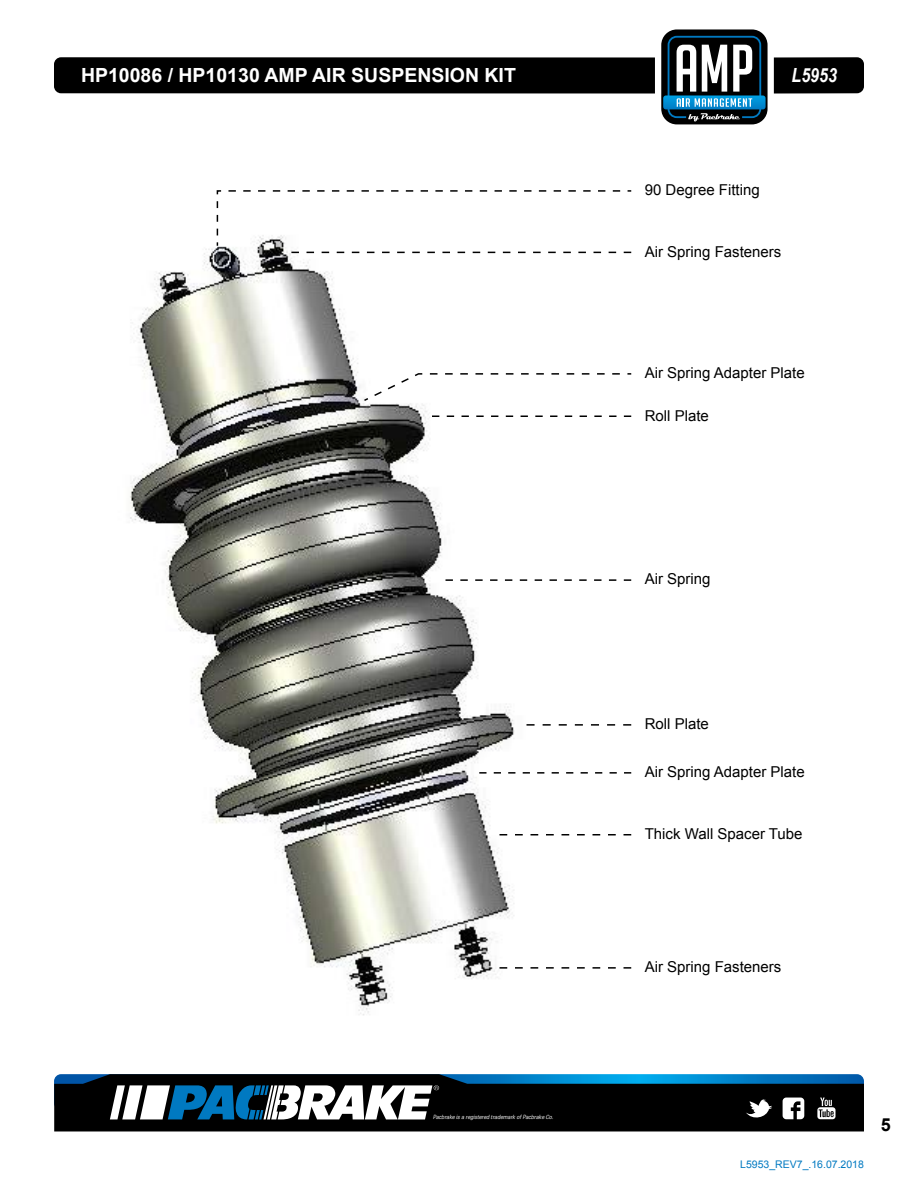
<style>
.page{position:relative;width:918px;height:1188px;background:#fff}
.page>*{position:absolute;margin:0;border:0;box-sizing:border-box;transform-origin:0 0}
.t1{font:700 19.5px "Arial";color:#fff}
.t2{font:italic 700 19.5px "Arial Narrow";color:#fff}
.t3{font:700 18px "Arial";color:#000}
.t4{font:15px "Arial";color:#000}
.t5{font:10.5px "Arial";color:#0079c1}
.t6{font:italic 300 6px "Brown";letter-spacing:-.025em;color:#fff}
</style>
<div class="page">
<div style="left:661px;top:29px;width:107px;height:95px;background:#000;border-radius:16px"></div>
<div style="left:54px;top:57px;width:601px;height:37px;background:#000"></div>
<div style="left:774px;top:57px;width:90px;height:37px;background:#000"></div>
<svg style="left:663px;top:36px;width:103px;height:85px"></svg>
<div style="left:54px;top:1121px;width:810px;height:10px;background:#000"></div>
<svg style="left:54px;top:1074px;width:810px;height:47px"></svg>
<img style="left:130px;top:248px;width:502px;height:768px">
<svg style="left:216px;top:190px;width:416px;height:63px"></svg>
<svg style="left:362px;top:372px;width:270px;height:30px"></svg>
<svg style="left:432px;top:415px;width:199px;height:2px"></svg>
<svg style="left:446px;top:579px;width:185px;height:2px"></svg>
<svg style="left:526px;top:724px;width:105px;height:2px"></svg>
<svg style="left:479px;top:772px;width:152px;height:2px"></svg>
<svg style="left:500px;top:834px;width:131px;height:1px"></svg>
<svg style="left:500px;top:967px;width:131px;height:2px"></svg>
<h1 class="t1" style="left:81px;top:62px;width:436px">HP10086 / HP10130 AMP AIR SUSPENSION KIT</h1>
<h1 class="t2" style="left:792px;top:60px;width:47px">L5953</h1>
<p class="t4" style="left:645px;top:180px;width:117px">90 Degree Fitting</p>
<p class="t4" style="left:645px;top:242px;width:138px">Air Spring Fasteners</p>
<p class="t4" style="left:645px;top:363px;width:162px">Air Spring Adapter Plate</p>
<p class="t4" style="left:645px;top:405px;width:66px">Roll Plate</p>
<p class="t6" style="left:433px;top:1114px;width:122px">Pacbrake is a registered trademark of Pacbrake Co.</p>
<p class="t4" style="left:645px;top:569px;width:67px">Air Spring</p>
<p class="t4" style="left:645px;top:714px;width:66px">Roll Plate</p>
<p class="t4" style="left:645px;top:762px;width:162px">Air Spring Adapter Plate</p>
<p class="t4" style="left:645px;top:824px;width:159px">Thick Wall Spacer Tube</p>
<p class="t4" style="left:645px;top:957px;width:138px">Air Spring Fasteners</p>
<p class="t5" style="left:740px;top:1157px;width:125px">L5953_REV7_.16.07.2018</p>
<p class="t3" style="left:881px;top:1113px;width:12px">5</p>
</div>
